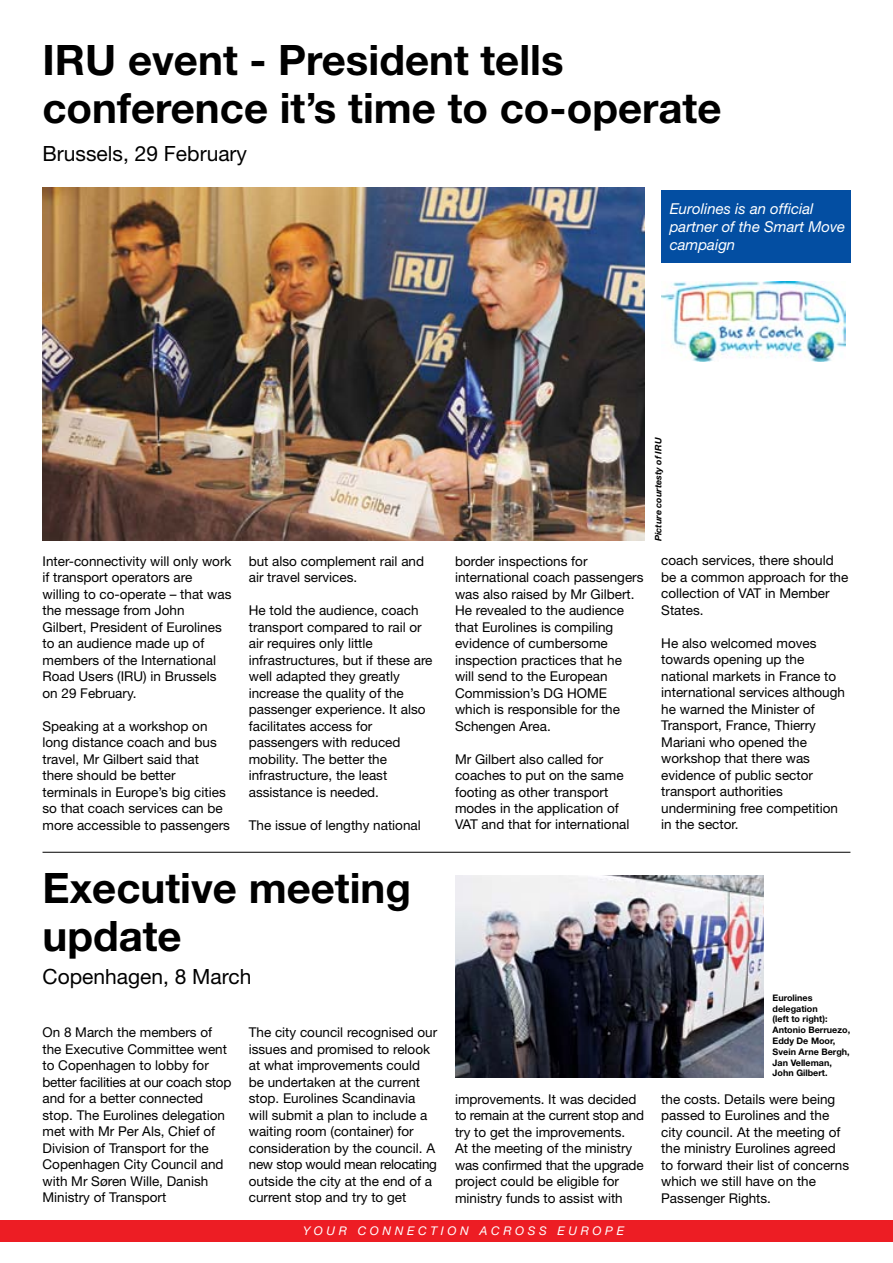
<style>
.page{position:relative;width:893px;height:1263px;background:#fff}
.page>*{position:absolute;margin:0;border:0;box-sizing:border-box;transform-origin:0 0}
.t1{font:700 42px/48px "Helvetica Neue";color:#000}
.t2{font:21px "Helvetica Neue";color:#000}
.t3{font:italic 15px/18px "Helvetica Neue";color:#fff}
.t4{font:13.5px/16.5px "Helvetica Neue";color:#000}
.t5{font:italic 12px "Helvetica Neue";letter-spacing:.3em;color:#fff}
.t6{font:700 9px/10.8px "Helvetica Neue";color:#000}
.t7{font:italic 700 9px "Helvetica Neue";color:#000}
</style>
<div class="page">
<div style="left:0;top:1220px;width:893px;height:22px;background:#ed1d24"></div>
<hr style="left:43px;top:852px;width:807px;height:1px;background:#000">
<img style="left:455px;top:875px;width:309px;height:202px">
<img style="left:43px;top:188px;width:601px;height:352px">
<div style="left:661px;top:190px;width:189px;height:72px;background:#034ea2"></div>
<img style="left:661px;top:281px;width:184px;height:80px">
<h1 class="t1" style="left:43px;top:35px;width:680px">IRU event - President tells conference it’s time to co-operate</h1>
<h2 class="t2" style="left:43px;top:141px;width:206px">Brussels, 29 February</h2>
<p class="t3" style="left:670px;top:200px;width:177px">Eurolines is an official partner of the Smart Move campaign</p>
<p class="t4" style="left:43px;top:552px;width:190px">Inter-connectivity will only work if transport operators are willing to co-operate – that was the message from John<br>Gilbert, President of Eurolines to an audience made up of members of the International<br>Road Users (IRU) in Brussels on 29 February.</p>
<p class="t4" style="left:43px;top:717px;width:189px">Speaking at a workshop on long distance coach and bus travel, Mr Gilbert said that there should be better terminals in Europe’s big cities so that coach services can be more accessible to passengers</p>
<p class="t4" style="left:249px;top:552px;width:177px">but also complement rail and air travel services.</p>
<p class="t4" style="left:249px;top:602px;width:185px">He told the audience, coach transport compared to rail or air requires only little infrastructures, but if these are well adapted they greatly increase the quality of the passenger experience. It also facilitates access for passengers with reduced mobility. The better the infrastructure, the least assistance is needed.</p>
<p class="t4" style="left:249px;top:816px;width:174px">The issue of lengthy national</p>
<h1 class="t1" style="left:43px;top:863px;width:370px">Executive meeting update</h1>
<h2 class="t2" style="left:43px;top:964px;width:210px">Copenhagen, 8 March</h2>
<p class="t4" style="left:43px;top:1024px;width:190px">On 8 March the members of the Executive Committee went to Copenhagen to lobby for better facilities at our coach stop and for a better connected stop. The Eurolines delegation met with Mr Per Als, Chief of<br>Division of Transport for the<br>Copenhagen City Council and with Mr Søren Wille, Danish<br>Ministry of Transport</p>
<p class="t4" style="left:249px;top:1024px;width:190px">The city council recognised our issues and promised to relook at what improvements could be undertaken at the current stop. Eurolines Scandinavia will submit a plan to include a waiting room (container) for consideration by the council. A new stop would mean relocating outside the city at the end of a current stop and try to get</p>
<p class="t4" style="left:455px;top:552px;width:190px">border inspections for international coach passengers was also raised by Mr Gilbert.<br>He revealed to the audience that Eurolines is compiling evidence of cumbersome inspection practices that he will send to the European<br>Commission’s DG HOME which is responsible for the<br>Schengen Area.</p>
<p class="t4" style="left:455px;top:750px;width:176px">Mr Gilbert also called for coaches to put on the same footing as other transport modes in the application of<br>VAT and that for international</p>
<p class="t7" style="left:653px;top:541px;width:105px;rotate:-90deg">Picture courtesty of IRU</p>
<p class="t4" style="left:661px;top:552px;width:189px">coach services, there should be a common approach for the collection of VAT in Member<br>States.</p>
<p class="t4" style="left:661px;top:635px;width:185px">He also welcomed moves towards opening up the national markets in France to international services although he warned the Minister of<br>Transport, France, Thierry<br>Mariani who opened the workshop that there was evidence of public sector transport authorities undermining free competition in the sector.</p>
<p class="t6" style="left:773px;top:992px;width:79px">Eurolines delegation<br>(left to right):<br>Antonio Berruezo,<br>Eddy De Moor,<br>Svein Arne Bergh,<br>Jan Velleman,<br>John Gilbert.</p>
<p class="t4" style="left:455px;top:1090px;width:191px">improvements. It was decided to remain at the current stop and try to get the improvements.<br>At the meeting of the ministry was confirmed that the upgrade project could be eligible for ministry funds to assist with</p>
<p class="t4" style="left:661px;top:1090px;width:189px">the costs. Details were being passed to Eurolines and the city council. At the meeting of the ministry Eurolines agreed to forward their list of concerns which we still have on the<br>Passenger Rights.</p>
<p class="t5" style="left:303px;top:1224px;width:322px">YOUR CONNECTION ACROSS EUROPE</p>
</div>
